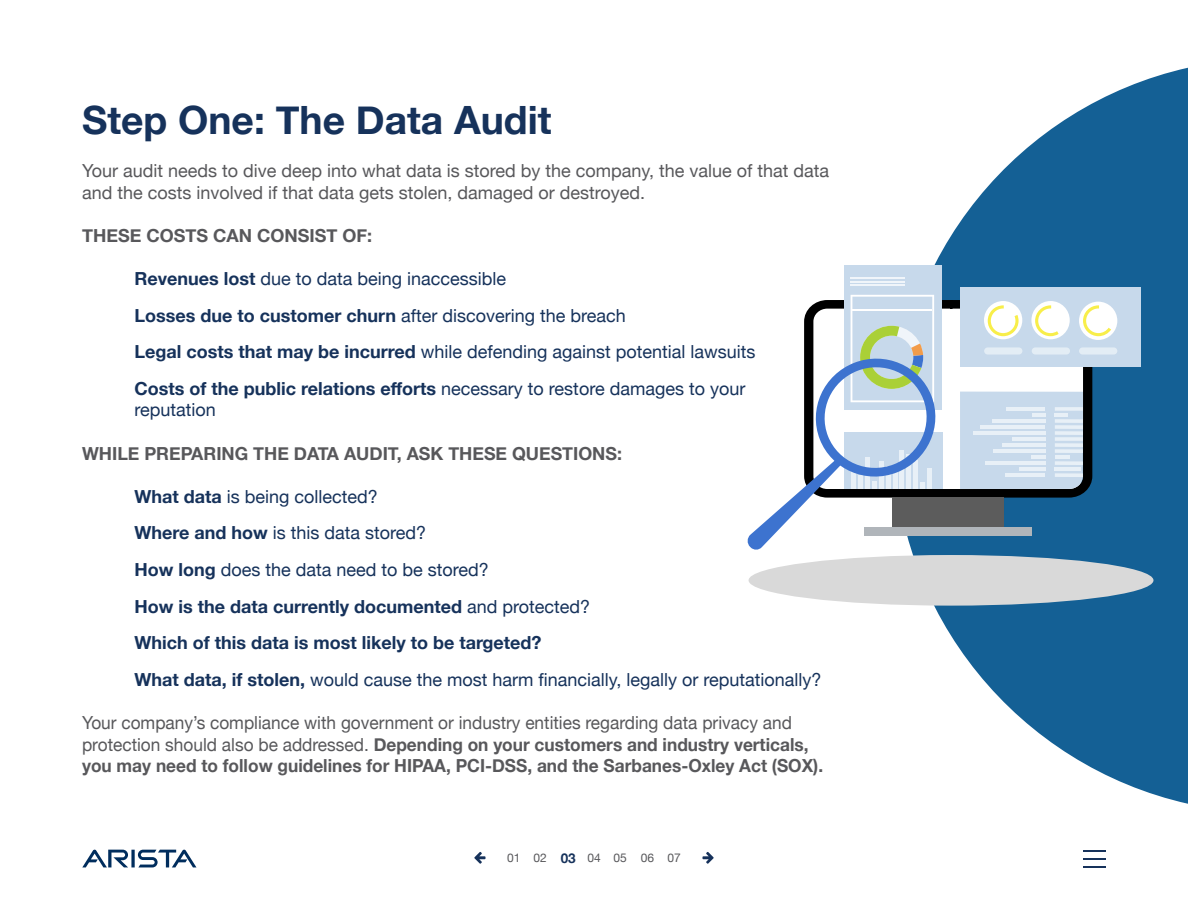
<style>
.page{position:relative;width:1188px;height:918px;background:#fff}
.page>*{position:absolute;margin:0;border:0;box-sizing:border-box;transform-origin:0 0}
.t1{font:700 39px "Helvetica Neue";color:#16325b}
.t2{font:18px/36.6px "Helvetica Neue";color:#16325b}
.t3{font:700 18px/21.6px "Helvetica Neue";color:#58585b;scale:.96 1}
.t4{font:18px/21.6px "Helvetica Neue";color:#58585b}
.t5{font:700 18px "Helvetica Neue";color:#58585b}
.t6{font:12px "Helvetica Neue";color:#58585b}
.s1{font-weight:700}
.s2{font-weight:400}
.s3{font-weight:700;font-size:13.5px;color:#16325b}
</style>
<div class="page">
<svg style="left:82px;top:850px;width:46px;height:17px"></svg>
<svg style="left:138px;top:850px;width:58px;height:17px"></svg>
<svg style="left:131px;top:850px;width:4px;height:17px"></svg>
<svg style="left:894px;top:68px;width:294px;height:736px;fill:#146095"></svg>
<div style="left:749px;top:555px;width:404px;height:51px;background:#d9d9d9;border-radius:50%"></div>
<svg style="left:943px;top:300px;width:149px;height:215px"></svg>
<div style="left:892px;top:498px;width:112px;height:29px;background:#5c5c5c"></div>
<div style="left:865px;top:527px;width:167px;height:9px;background:#b0b5ba"></div>
<div style="left:844px;top:266px;width:98px;height:144px;background:#c7d9eb"></div>
<hr style="left:851px;top:277px;width:54px;height:2px;background:#f0f5fa">
<hr style="left:851px;top:284px;width:54px;height:2px;background:#f0f5fa">
<hr style="left:851px;top:281px;width:54px;height:2px;background:#f0f5fa">
<svg style="left:748px;top:295px;width:195px;height:255px"></svg>
<svg style="left:960px;top:392px;width:124px;height:97px;background:#cedeed"></svg>
<hr style="left:1055px;top:413px;width:13px;height:4px;background:#e8f0f7">
<hr style="left:1055px;top:407px;width:28px;height:4px;background:#e8f0f7">
<div style="left:961px;top:287px;width:180px;height:79px;background:#c7d9eb"></div>
<div style="left:984px;top:301px;width:38px;height:38px;background:#fff;border-radius:50%"></div>
<div style="left:1031px;top:301px;width:39px;height:38px;background:#fff;border-radius:50%"></div>
<div style="left:1079px;top:302px;width:38px;height:38px;background:#fff;border-radius:50%"></div>
<svg style="left:988px;top:305px;width:31px;height:31px"></svg>
<svg style="left:1035px;top:305px;width:24px;height:31px"></svg>
<svg style="left:1083px;top:305px;width:28px;height:31px"></svg>
<div style="left:984px;top:347px;width:38px;height:8px;background:#e3edf5;border-radius:4px"></div>
<div style="left:1032px;top:347px;width:38px;height:8px;background:#e3edf5;border-radius:4px"></div>
<div style="left:1079px;top:347px;width:38px;height:8px;background:#e3edf5;border-radius:4px"></div>
<svg style="left:474px;top:852px;width:12px;height:12px"></svg>
<svg style="left:702px;top:852px;width:12px;height:12px"></svg>
<svg style="left:1083px;top:851px;width:23px;height:1px"></svg>
<svg style="left:1083px;top:859px;width:23px;height:1px"></svg>
<hr style="left:1083px;top:866px;width:23px;height:2px;background:#16325b">
<h1 class="t1" style="left:82px;top:89px;width:471px">Step One: The Data Audit</h1>
<p class="t4" style="left:82px;top:161px;width:749px">Your audit needs to dive deep into what data is stored by the company, the value of that data and the costs involved if that data gets stolen, damaged or destroyed.</p>
<p class="t5" style="left:82px;top:221px;width:292px">THESE COSTS CAN CONSIST OF:</p>
<p class="t2" style="left:135px;top:261px;width:622px"><span class="s1">Revenues lost</span> due to data being inaccessible<br><span class="s1">Losses due to customer churn</span> after discovering the breach<br><span class="s1">Legal costs that may be incurred</span> while defending against potential lawsuits <span class="s1">Costs of the public relations efforts</span> necessary to restore damages to your</p>
<p class="t2" style="left:135px;top:393px;width:83px">reputation</p>
<p class="t5" style="left:82px;top:439px;width:541px">WHILE PREPARING THE DATA AUDIT, ASK THESE QUESTIONS:</p>
<p class="t2" style="left:135px;top:479px;width:689px"><span class="s1">What data</span> is being collected?<br><span class="s1">Where and how</span> is this data stored?<br><span class="s1">How long</span> does the data need to be stored?<br><span class="s1">How is the data currently documented</span> and protected?<br><span class="s1">Which of this data is most likely to be targeted?<br>What data, if stolen,</span> would cause the most harm financially, legally or reputationally?</p>
<p class="t3" style="left:82px;top:712px;width:773px"><span class="s2">Your company’s compliance with government or industry entities regarding data privacy and protection should also be addressed.</span> Depending on your customers and industry verticals, you may need to follow guidelines for HIPAA, PCI-DSS, and the Sarbanes-Oxley Act (SOX).</p>
<p class="t6" style="left:507px;top:849px;width:175px">01 02 <span class="s3">03</span> 04 05 06 07</p>
</div>
